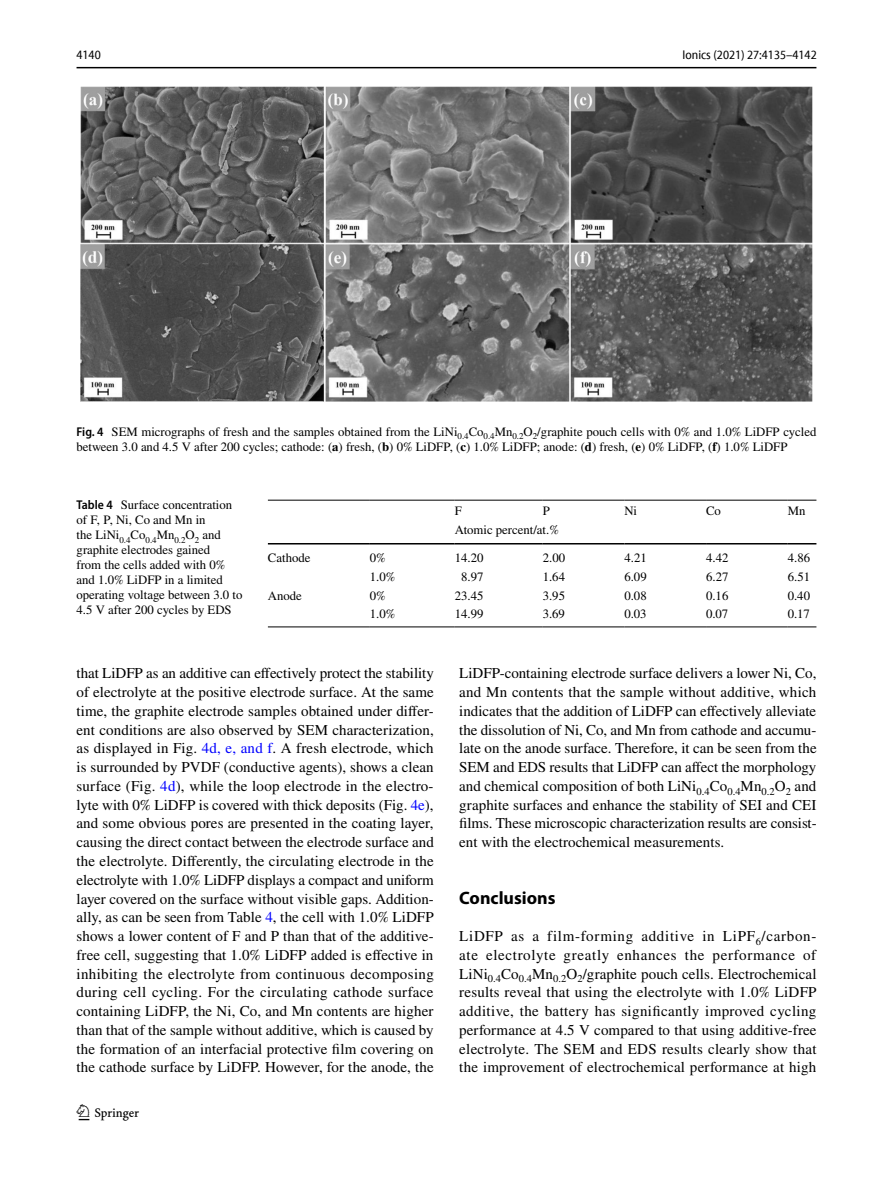
<style>
.page{position:relative;width:893px;height:1187px;background:#fff}
.page>*{position:absolute;margin:0;border:0;box-sizing:border-box;transform-origin:0 0}
.t1{font:22.5px "Springnew Regular 2";color:#000}
.t2{font:700 18px "Myriad Pro";color:#000}
.t3{font:15px/18.8px "STIX";letter-spacing:.005em;color:#000;text-align:justify}
.t4{font:12.75px/15px "STIX";color:#000}
.t5{font:semi-condensed 12.75px "Myriad Pro Unic";color:#000}
.s1{font-family:"Myriad Pro";font-weight:600;font-stretch:semi-condensed}
.s2{font-weight:700}
.s3{color:#00f}
</style>
<div class="page">
<hr style="left:77px;top:67px;width:739px;height:1px;background:#000">
<img style="left:81px;top:87px;width:731px;height:314px">
<hr style="left:268px;top:499px;width:102px;height:1px;background:#000">
<hr style="left:370px;top:499px;width:85px;height:1px;background:#000">
<hr style="left:268px;top:543px;width:102px;height:1px;background:#000">
<hr style="left:370px;top:543px;width:85px;height:1px;background:#000">
<hr style="left:455px;top:499px;width:88px;height:1px;background:#000">
<hr style="left:543px;top:499px;width:81px;height:1px;background:#000">
<hr style="left:624px;top:499px;width:82px;height:1px;background:#000">
<hr style="left:706px;top:499px;width:82px;height:1px;background:#000">
<svg style="left:788px;top:499px;width:28px;height:1px"></svg>
<hr style="left:455px;top:543px;width:88px;height:1px;background:#000">
<hr style="left:543px;top:543px;width:81px;height:1px;background:#000">
<hr style="left:624px;top:543px;width:82px;height:1px;background:#000">
<hr style="left:706px;top:543px;width:82px;height:1px;background:#000">
<svg style="left:788px;top:543px;width:28px;height:1px"></svg>
<hr style="left:268px;top:626px;width:102px;height:1px;background:#000">
<hr style="left:370px;top:626px;width:85px;height:1px;background:#000">
<hr style="left:455px;top:626px;width:88px;height:1px;background:#000">
<hr style="left:543px;top:626px;width:81px;height:1px;background:#000">
<hr style="left:624px;top:626px;width:82px;height:1px;background:#000">
<hr style="left:706px;top:626px;width:82px;height:1px;background:#000">
<svg style="left:788px;top:626px;width:28px;height:1px"></svg>
<p class="t5" style="left:77px;top:50px;width:26px">4140</p>
<p class="t5" style="left:683px;top:50px;width:136px">Ionics (2021) 27:4135–4142</p>
<p class="t4" style="left:77px;top:425px;width:741px"><span class="s1">Fig. 4</span> SEM micrographs of fresh and the samples obtained from the LiNi<sub>0.4</sub>Co<sub>0.4</sub>Mn<sub>0.2</sub>O<sub>2</sub>/graphite pouch cells with 0% and 1.0% LiDFP cycled between 3.0 and 4.5 V after 200 cycles; cathode: (<span class="s2">a</span>) fresh, (<span class="s2">b</span>) 0% LiDFP, (<span class="s2">c</span>) 1.0% LiDFP; anode: (<span class="s2">d</span>) fresh, (<span class="s2">e</span>) 0% LiDFP, (<span class="s2">f</span>) 1.0% LiDFP</p>
<p class="t4" style="left:77px;top:498px;width:167px"><span class="s1">Table 4</span> Surface concentration of F, P, Ni, Co and Mn in<br>the LiNi<sub>0.4</sub>Co<sub>0.4</sub>Mn<sub>0.2</sub>O<sub>2</sub> and graphite electrodes gained<br>from the cells added with 0% and 1.0% LiDFP in a limited operating voltage between 3.0 to<br>4.5 V after 200 cycles by EDS</p>
<p class="t4" style="left:455px;top:504px;width:9px">F</p>
<p class="t4" style="left:543px;top:504px;width:9px">P</p>
<p class="t4" style="left:624px;top:504px;width:14px">Ni</p>
<p class="t4" style="left:706px;top:504px;width:16px">Co</p>
<p class="t4" style="left:788px;top:504px;width:19px">Mn</p>
<p class="t4" style="left:455px;top:523px;width:106px">Atomic percent/at.%</p>
<p class="t4" style="left:268px;top:551px;width:44px">Cathode</p>
<p class="t4" style="left:370px;top:551px;width:17px">0%</p>
<p class="t4" style="left:455px;top:551px;width:30px">14.20</p>
<p class="t4" style="left:543px;top:551px;width:24px">2.00</p>
<p class="t4" style="left:624px;top:551px;width:24px">4.21</p>
<p class="t4" style="left:706px;top:551px;width:24px">4.42</p>
<p class="t4" style="left:788px;top:551px;width:24px">4.86</p>
<p class="t4" style="left:370px;top:570px;width:27px">1.0%</p>
<p class="t4" style="left:461px;top:570px;width:24px">8.97</p>
<p class="t4" style="left:543px;top:570px;width:24px">1.64</p>
<p class="t4" style="left:624px;top:570px;width:24px">6.09</p>
<p class="t4" style="left:706px;top:570px;width:24px">6.27</p>
<p class="t4" style="left:788px;top:570px;width:24px">6.51</p>
<p class="t4" style="left:268px;top:588px;width:35px">Anode</p>
<p class="t4" style="left:370px;top:588px;width:17px">0%</p>
<p class="t4" style="left:455px;top:588px;width:30px">23.45</p>
<p class="t4" style="left:543px;top:588px;width:24px">3.95</p>
<p class="t4" style="left:624px;top:588px;width:24px">0.08</p>
<p class="t4" style="left:706px;top:588px;width:24px">0.16</p>
<p class="t4" style="left:788px;top:588px;width:24px">0.40</p>
<p class="t4" style="left:370px;top:607px;width:27px">1.0%</p>
<p class="t4" style="left:455px;top:607px;width:30px">14.99</p>
<p class="t4" style="left:543px;top:607px;width:24px">3.69</p>
<p class="t4" style="left:624px;top:607px;width:24px">0.03</p>
<p class="t4" style="left:706px;top:607px;width:24px">0.07</p>
<p class="t4" style="left:788px;top:607px;width:24px">0.17</p>
<p class="t3" style="left:77px;top:665px;width:359px">that LiDFP as an additive can effectively protect the stability of electrolyte at the positive electrode surface. At the same time, the graphite electrode samples obtained under differ&shy;ent conditions are also observed by SEM characterization, as displayed in Fig. <span class="s3">4d, e, and f</span>. A fresh electrode, which is surrounded by PVDF (conductive agents), shows a clean surface (Fig. <span class="s3">4d</span>), while the loop electrode in the electro&shy;lyte with 0% LiDFP is covered with thick deposits (Fig. <span class="s3">4e</span>), and some obvious pores are presented in the coating layer, causing the direct contact between the electrode surface and the electrolyte. Differently, the circulating electrode in the electrolyte with 1.0% LiDFP displays a compact and uniform layer covered on the surface without visible gaps. Addition&shy;ally, as can be seen from Table <span class="s3">4</span>, the cell with 1.0% LiDFP shows a lower content of F and P than that of the additive&shy;free cell, suggesting that 1.0% LiDFP added is effective in inhibiting the electrolyte from continuous decomposing during cell cycling. For the circulating cathode surface containing LiDFP, the Ni, Co, and Mn contents are higher than that of the sample without additive, which is caused by the formation of an interfacial protective film covering on the cathode surface by LiDFP. However, for the anode, the</p>
<p class="t3" style="left:459px;top:665px;width:359px">LiDFP-containing electrode surface delivers a lower Ni, Co, and Mn contents that the sample without additive, which indicates that the addition of LiDFP can effectively alleviate the dissolution of Ni, Co, and Mn from cathode and accumu&shy;late on the anode surface. Therefore, it can be seen from the SEM and EDS results that LiDFP can affect the morphology and chemical composition of both LiNi<sub>0.4</sub>Co<sub>0.4</sub>Mn<sub>0.2</sub>O<sub>2</sub> and graphite surfaces and enhance the stability of SEI and CEI films. These microscopic characterization results are consist&shy;ent with the electrochemical measurements.</p>
<p class="t2" style="left:459px;top:885px;width:98px">Conclusions</p>
<p class="t3" style="left:459px;top:927px;width:359px">LiDFP as a film-forming additive in LiPF<sub>6</sub>/carbon&shy;ate electrolyte greatly enhances the performance of LiNi<sub>0.4</sub>Co<sub>0.4</sub>Mn<sub>0.2</sub>O<sub>2</sub>/graphite pouch cells. Electrochemical results reveal that using the electrolyte with 1.0% LiDFP additive, the battery has significantly improved cycling performance at 4.5 V compared to that using additive-free electrolyte. The SEM and EDS results clearly show that the improvement of electrochemical performance at high</p>
<h1 class="t1" style="left:79px;top:1104px;width:62px">1 3</h1>
</div>
